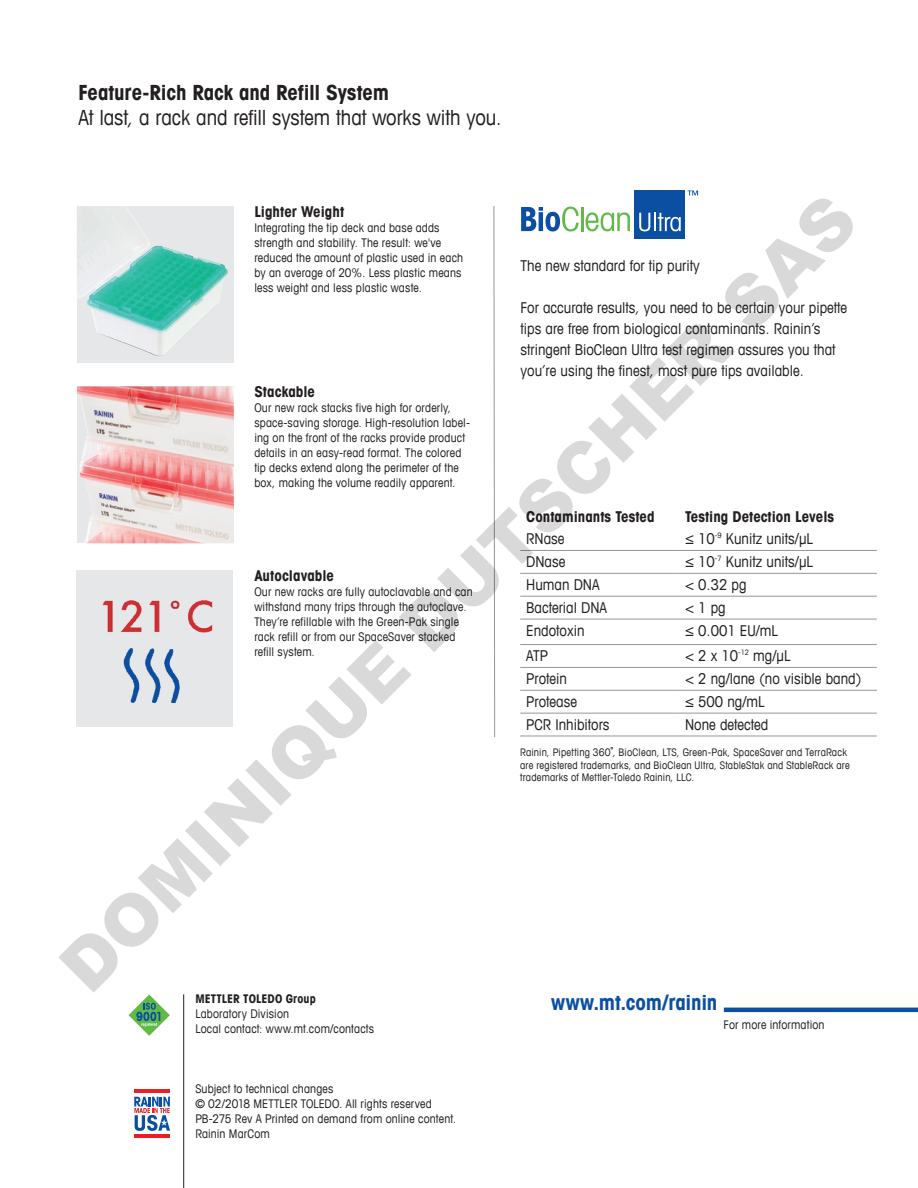
<style>
.page{position:relative;width:918px;height:1188px;background:#fff}
.page>*{position:absolute;margin:0;border:0;box-sizing:border-box;transform-origin:0 0}
.t1{font:900 69.9px "Arial";color:rgb(0 0 0/.15)}
._8_Subtitle_Book_14{font:condensed 21px "Avant Garde Com";letter-spacing:-.005em;color:#231f20}
._8_Subtitle_Book_14-2{font:700 condensed 21px "Avant Garde Com";letter-spacing:-.005em;color:#231f20}
.net_link{font:700 condensed 21px "Avant Garde Com";letter-spacing:-.01em;color:#0a4fa2}
.t2{font:condensed 15px/21px "Avant Garde Com";color:#231f20}
._14_Captions_8_10{font:700 condensed 15px "Avant Garde Com";color:#231f20}
._14_Captions_8_10-2{font:condensed 12px/15px "Avant Garde Com";letter-spacing:.015em;color:#231f20}
._14_Captions_8_10-3{font:700 condensed 12px "Avant Garde Com";letter-spacing:.005em;color:#231f20}
.t3{font:condensed 10.5px/12.6px "Avant Garde Com";letter-spacing:.015em;color:#231f20}
.s1{font-weight:700}
</style>
<div class="page">
<svg style="left:522px;top:207px;width:57px;height:25px"></svg>
<hr style="left:581px;top:207px;width:2px;height:24px;background:#60bb46">
<svg style="left:586px;top:212px;width:44px;height:19px"></svg>
<svg style="left:688px;top:190px;width:10px;height:6px"></svg>
<div style="left:635px;top:190px;width:50px;height:49px;background:#0a4fa2"></div>
<svg style="left:639px;top:213px;width:42px;height:18px"></svg>
<hr style="left:520px;top:550px;width:159px;height:1px;background:#939598">
<hr style="left:679px;top:550px;width:198px;height:1px;background:#939598">
<hr style="left:520px;top:573px;width:159px;height:1px;background:#939598">
<hr style="left:679px;top:573px;width:198px;height:1px;background:#939598">
<hr style="left:520px;top:596px;width:159px;height:1px;background:#939598">
<hr style="left:679px;top:596px;width:198px;height:1px;background:#939598">
<hr style="left:520px;top:619px;width:159px;height:1px;background:#939598">
<hr style="left:679px;top:619px;width:198px;height:1px;background:#939598">
<hr style="left:520px;top:644px;width:159px;height:1px;background:#939598">
<hr style="left:679px;top:644px;width:198px;height:1px;background:#939598">
<hr style="left:520px;top:667px;width:159px;height:1px;background:#939598">
<hr style="left:679px;top:667px;width:198px;height:1px;background:#939598">
<hr style="left:520px;top:690px;width:159px;height:1px;background:#939598">
<hr style="left:679px;top:690px;width:198px;height:1px;background:#939598">
<hr style="left:520px;top:713px;width:159px;height:1px;background:#939598">
<hr style="left:679px;top:713px;width:198px;height:1px;background:#939598">
<hr style="left:520px;top:736px;width:159px;height:1px;background:#939598">
<hr style="left:679px;top:736px;width:198px;height:1px;background:#939598">
<svg style="left:493px;top:206px;width:2px;height:531px"></svg>
<img style="left:77px;top:386px;width:157px;height:157px">
<div style="left:77px;top:206px;width:157px;height:157px;background:#e6e7e9"></div>
<img style="left:79px;top:209px;width:149px;height:148px">
<div style="left:76px;top:570px;width:157px;height:157px;background:#e6e7e9"></div>
<img style="left:102px;top:600px;width:111px;height:102px">
<hr style="left:724px;top:1008px;width:194px;height:4px;background:#0a4fa2">
<svg style="left:129px;top:994px;width:41px;height:42px"></svg>
<hr style="left:183px;top:994px;width:1px;height:194px;background:#231f20">
<hr style="left:134px;top:1089px;width:36px;height:4px;background:#ee1d23">
<hr style="left:134px;top:1134px;width:36px;height:4px;background:#ee1d23">
<svg style="left:134px;top:1097px;width:36px;height:34px"></svg>
<p class="_8_Subtitle_Book_14-2" style="left:78px;top:79px;width:312px">Feature-Rich Rack and Refill System</p>
<p class="_8_Subtitle_Book_14" style="left:78px;top:105px;width:425px">At last, a rack and refill system that works with you.</p>
<h1 class="t1" style="left:36px;top:943px;width:1093px;rotate:-45deg">DOMINIQUE DUTSCHER SAS</h1>
<p class="_14_Captions_8_10" style="left:254px;top:202px;width:91px">Lighter Weight</p>
<p class="_14_Captions_8_10-2" style="left:254px;top:220px;width:210px">Integrating the tip deck and base adds strength and stability. The result: we've reduced the amount of plastic used in each by an average of 20%. Less plastic means less weight and less plastic waste.</p>
<p class="t2" style="left:521px;top:255px;width:181px">The new standard for tip purity</p>
<p class="t2" style="left:521px;top:297px;width:328px">For accurate results, you need to be certain your pipette tips are free from biological contaminants. Rainin’s stringent BioClean Ultra test regimen assures you that you’re using the finest, most pure tips available.</p>
<p class="_14_Captions_8_10" style="left:254px;top:382px;width:62px">Stackable</p>
<p class="_14_Captions_8_10-2" style="left:254px;top:400px;width:217px">Our new rack stacks five high for orderly, space-saving storage. High-resolution label&shy;ing on the front of the racks provide product details in an easy-read format. The colored tip decks extend along the perimeter of the box, making the volume readily apparent.</p>
<p class="_14_Captions_8_10" style="left:526px;top:507px;width:130px">Contaminants Tested</p>
<p class="_14_Captions_8_10" style="left:685px;top:507px;width:151px">Testing Detection Levels</p>
<p class="t2" style="left:526px;top:528px;width:40px">RNase</p>
<p class="t2" style="left:685px;top:528px;width:130px">≤ 10<sup>-9</sup> Kunitz units/µL</p>
<p class="t2" style="left:526px;top:551px;width:41px">DNase</p>
<p class="t2" style="left:685px;top:551px;width:130px">≤ 10<sup>-7</sup> Kunitz units/µL</p>
<p class="t2" style="left:526px;top:574px;width:75px">Human DNA</p>
<p class="t2" style="left:685px;top:574px;width:63px">&lt; 0.32 pg</p>
<p class="t2" style="left:526px;top:597px;width:82px">Bacterial DNA</p>
<p class="t2" style="left:685px;top:597px;width:42px">&lt; 1 pg</p>
<p class="t2" style="left:526px;top:620px;width:60px">Endotoxin</p>
<p class="t2" style="left:685px;top:620px;width:95px">≤ 0.001 EU/mL</p>
<p class="t2" style="left:526px;top:645px;width:23px">ATP</p>
<p class="t2" style="left:685px;top:645px;width:107px">&lt; 2 x 10<sup>-12</sup> mg/µL</p>
<p class="t2" style="left:526px;top:668px;width:42px">Protein</p>
<p class="t2" style="left:685px;top:668px;width:178px">&lt; 2 ng/lane (no visible band)</p>
<p class="t2" style="left:526px;top:691px;width:52px">Protease</p>
<p class="t2" style="left:685px;top:691px;width:81px">≤ 500 ng/mL</p>
<p class="t2" style="left:526px;top:714px;width:85px">PCR Inhibitors</p>
<p class="t2" style="left:685px;top:714px;width:85px">None detected</p>
<p class="_14_Captions_8_10" style="left:254px;top:566px;width:81px">Autoclavable</p>
<p class="_14_Captions_8_10-2" style="left:254px;top:584px;width:220px">Our new racks are fully autoclavable and can withstand many trips through the autoclave.<br>They’re refillable with the Green-Pak single rack refill or from our SpaceSaver stacked refill system.</p>
<p class="t3" style="left:520px;top:746px;width:331px">Rainin, Pipetting 360<span class="s1">˚</span>, BioClean, LTS, Green-Pak, SpaceSaver and TerraRack are registered trademarks, and BioClean Ultra, StableStak and StableRack are trademarks of Mettler-Toledo Rainin, LLC.</p>
<p class="_14_Captions_8_10-3" style="left:195px;top:991px;width:122px">METTLER TOLEDO Group</p>
<p class="_14_Captions_8_10-2" style="left:195px;top:1006px;width:95px">Laboratory Division</p>
<p class="_14_Captions_8_10-2" style="left:195px;top:1021px;width:180px">Local contact: www.mt.com/contacts</p>
<p class="net_link" style="left:551px;top:989px;width:168px">www.mt.com/rainin</p>
<p class="_14_Captions_8_10-2" style="left:724px;top:1017px;width:103px">For more information</p>
<p class="_14_Captions_8_10-2" style="left:195px;top:1081px;width:140px">Subject to technical changes</p>
<p class="_14_Captions_8_10-2" style="left:195px;top:1096px;width:238px">© 02/2018 METTLER TOLEDO. All rights reserved</p>
<p class="_14_Captions_8_10-2" style="left:195px;top:1111px;width:262px">PB-275 Rev A Printed on demand from online content.</p>
<p class="_14_Captions_8_10-2" style="left:195px;top:1126px;width:76px">Rainin MarCom</p>
</div>
